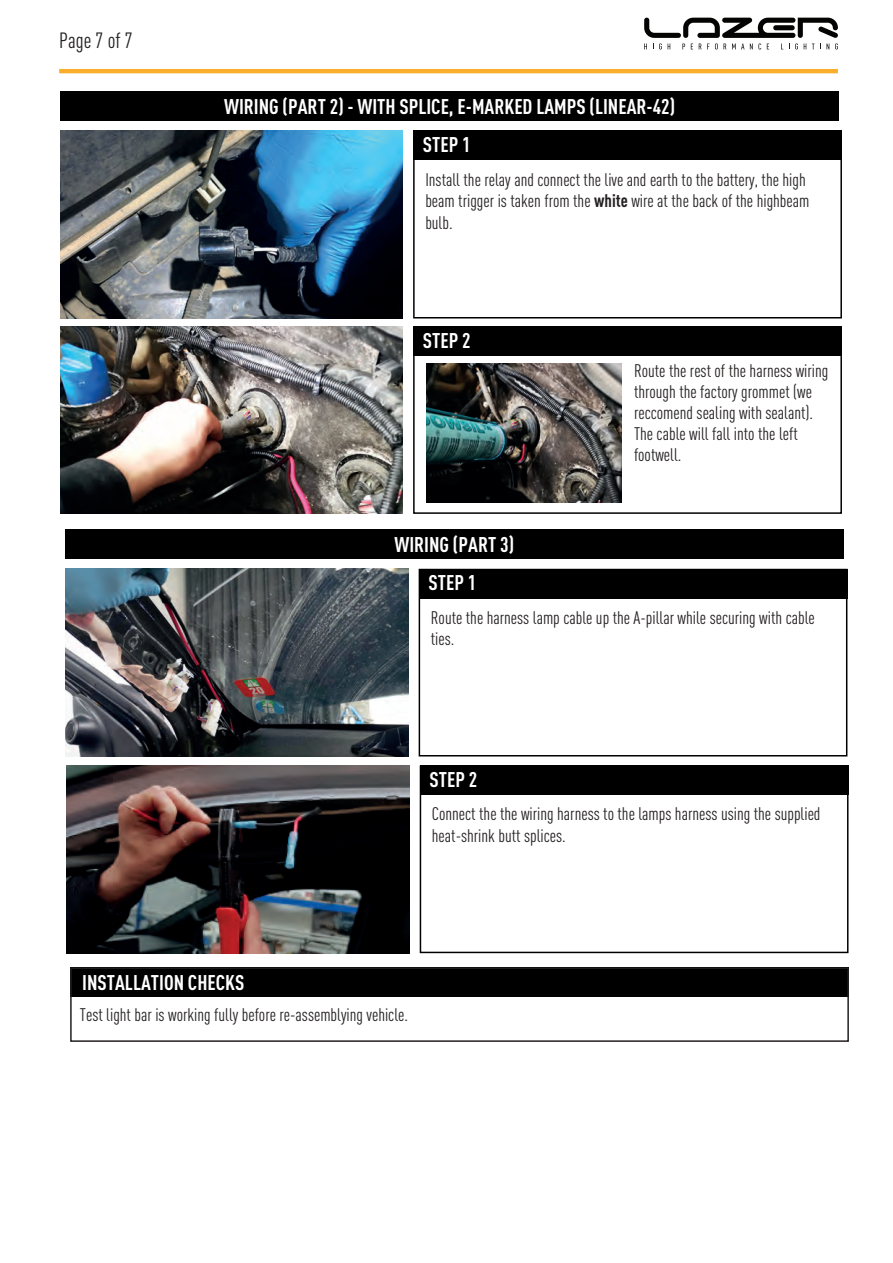
<style>
.page{position:relative;width:893px;height:1263px;background:#fff}
.page>*{position:absolute;margin:0;border:0;box-sizing:border-box;transform-origin:0 0}
.t1{font:condensed 21.75px "DINOT";color:#231f20}
.t2{font:700 condensed 21px "DINOT";color:#fff}
.t3{font:condensed 18px/21px "DINOT";color:#231f20}
.s1{font-weight:700}
</style>
<div class="page">
<svg style="left:644px;top:18px;width:194px;height:32px"></svg>
<hr style="left:59px;top:69px;width:779px;height:4px;background:#fbad2c">
<div style="left:70px;top:967px;width:779px;height:30px;background:#000001"></div>
<div style="left:70px;top:967px;width:779px;height:75px;border:2px solid #231f20"></div>
<div style="left:60px;top:91px;width:779px;height:30px;background:#000001"></div>
<div style="left:65px;top:529px;width:779px;height:30px;background:#000001"></div>
<div style="left:413px;top:131px;width:429px;height:187px;border:2px solid #000001"></div>
<div style="left:419px;top:569px;width:428px;height:187px;border:2px solid #000001"></div>
<div style="left:420px;top:765px;width:428px;height:188px;border:2px solid #000001"></div>
<div style="left:413px;top:131px;width:429px;height:29px;background:#000001"></div>
<div style="left:419px;top:569px;width:428px;height:29px;background:#000001"></div>
<div style="left:420px;top:765px;width:428px;height:30px;background:#000001"></div>
<img style="left:60px;top:326px;width:343px;height:188px">
<img style="left:60px;top:131px;width:343px;height:187px">
<img style="left:66px;top:569px;width:342px;height:187px">
<img style="left:67px;top:765px;width:342px;height:188px">
<div style="left:413px;top:326px;width:429px;height:30px;background:#000001"></div>
<div style="left:413px;top:326px;width:429px;height:188px;border:2px solid #000001"></div>
<img style="left:426px;top:364px;width:196px;height:138px">
<p class="t1" style="left:59px;top:28px;width:75px">Page 7 of 7</p>
<p class="t2" style="left:224px;top:94px;width:453px">WIRING (PART 2) - WITH SPLICE, E-MARKED LAMPS (LINEAR-42)</p>
<p class="t2" style="left:423px;top:132px;width:49px">STEP 1</p>
<p class="t3" style="left:425px;top:168px;width:386px;line-height:21.6px">Install the relay and connect the live and earth to the battery, the high beam trigger is taken from the <span class="s1">white</span> wire at the back of the highbeam bulb.</p>
<p class="t2" style="left:423px;top:327px;width:49px">STEP 2</p>
<p class="t2" style="left:394px;top:532px;width:121px">WIRING (PART 3)</p>
<p class="t2" style="left:428px;top:570px;width:49px">STEP 1</p>
<p class="t3" style="left:634px;top:360px;width:196px">Route the rest of the harness wiring through the factory grommet (we reccomend sealing with sealant).<br>The cable will fall into the left footwell.</p>
<p class="t3" style="left:431px;top:606px;width:385px;line-height:21.6px">Route the harness lamp cable up the A-pillar while securing with cable ties.</p>
<p class="t2" style="left:430px;top:767px;width:49px">STEP 2</p>
<p class="t3" style="left:432px;top:803px;width:390px;line-height:21.6px">Connect the the wiring harness to the lamps harness using the supplied heat-shrink butt splices.</p>
<p class="t2" style="left:82px;top:970px;width:164px">INSTALLATION CHECKS</p>
<p class="t3" style="left:80px;top:1004px;width:330px">Test light bar is working fully before re-assemblying vehicle.</p>
</div>
